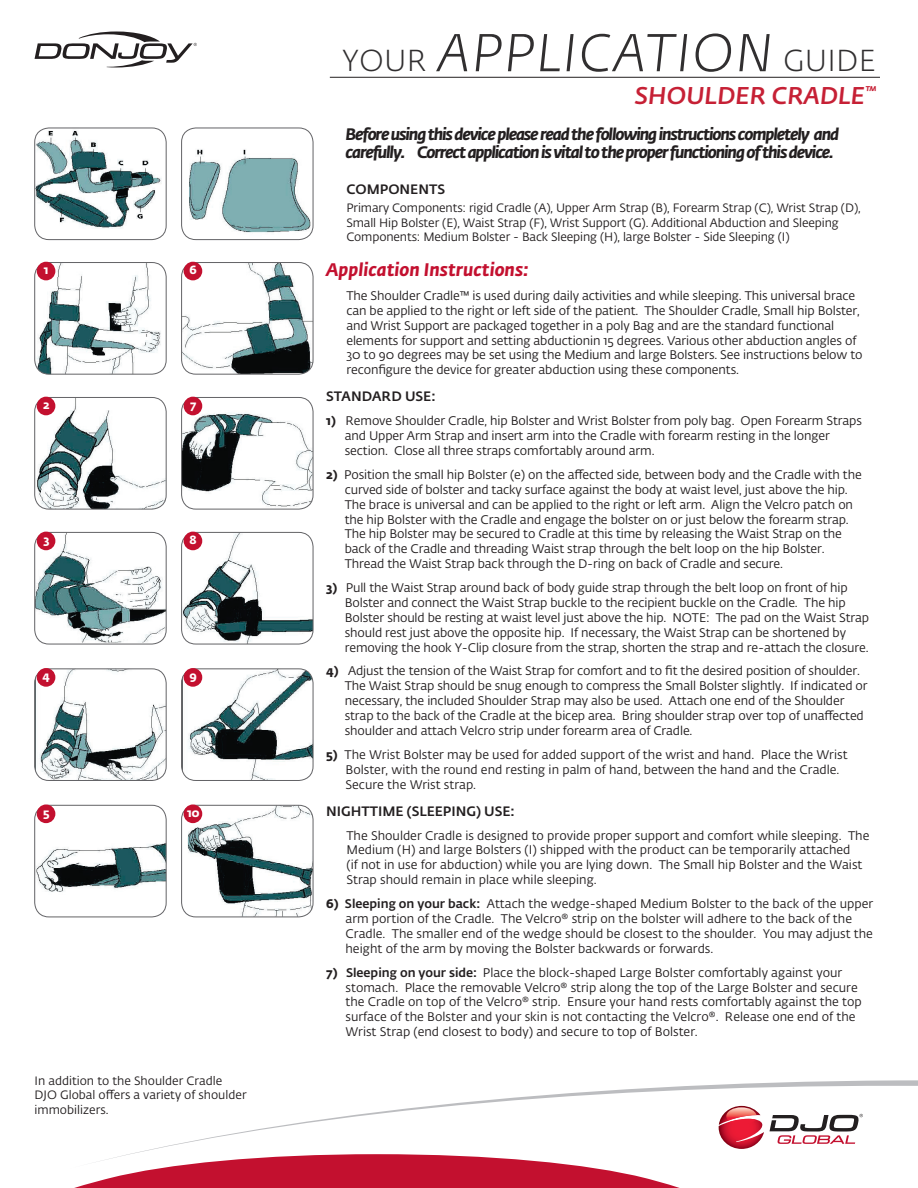
<style>
.page{position:relative;width:918px;height:1188px;background:#fff}
.page>*{position:absolute;margin:0;border:0;box-sizing:border-box;transform-origin:0 0}
.t1{font:italic 300 52.5px "Fedra Sans Alt Pro";letter-spacing:.03em;color:#312f30}
.t2{font:italic 500 24px "Fedra Sans Alt Pro";letter-spacing:.01em;color:#c62035}
.t3{font:italic 700 18px "Fedra Sans Alt Pro";color:#c3102f}
.t4{font:italic 700 16.5px/18px "Fedra Sans Alt Pro";letter-spacing:-.07em;color:#231f20}
.t5{font:500 13.5px "Fedra Sans Alt Pro";color:#231f20}
.t6{font:12.3px/14.9px "Fedra Sans Alt Pro";letter-spacing:-.01em;color:#231f20}
.t7{font:12px/14.4px "Fedra Sans Alt Pro";letter-spacing:-.01em;color:#231f20}
.t8{font:700 11.85px "Fedra Sans Alt Pro";color:#fff}
.s1{font-style:normal;font-size:30px}
.s2{font-weight:700}
.s3{font-weight:500}
</style>
<div class="page">
<img style="left:35px;top:128px;width:131px;height:112px">
<div style="left:35px;top:128px;width:131px;height:112px;border:1px solid #636366;border-radius:14px"></div>
<hr style="left:330px;top:77px;width:550px;height:1px;background:#231f20">
<svg style="left:74px;top:1169px;width:606px;height:19px;background:#ca2c47"></svg>
<svg style="left:99px;top:1080px;width:819px;height:89px"></svg>
<svg style="left:770px;top:1114px;width:93px;height:30px"></svg>
<svg style="left:719px;top:1106px;width:45px;height:43px"></svg>
<svg style="left:35px;top:32px;width:162px;height:35px"></svg>
<img style="left:189px;top:149px;width:124px;height:91px">
<div style="left:181px;top:128px;width:132px;height:112px;border:1px solid #636366;border-radius:14px"></div>
<img style="left:35px;top:263px;width:131px;height:111px">
<div style="left:35px;top:262px;width:131px;height:112px;border:1px solid #636366;border-radius:14px"></div>
<div style="left:37px;top:262px;width:18px;height:18px;background:#c3102f;border-radius:50%"></div>
<img style="left:182px;top:397px;width:131px;height:112px">
<div style="left:181px;top:397px;width:132px;height:112px;border:1px solid #636366;border-radius:14px"></div>
<div style="left:184px;top:397px;width:18px;height:18px;background:#c3102f;border-radius:50%"></div>
<img style="left:35px;top:397px;width:131px;height:112px">
<div style="left:35px;top:397px;width:131px;height:112px;border:1px solid #636366;border-radius:14px"></div>
<div style="left:37px;top:397px;width:18px;height:18px;background:#c3102f;border-radius:50%"></div>
<img style="left:182px;top:532px;width:131px;height:112px">
<div style="left:181px;top:532px;width:132px;height:112px;border:1px solid #636366;border-radius:14px"></div>
<div style="left:184px;top:532px;width:18px;height:18px;background:#c3102f;border-radius:50%"></div>
<img style="left:35px;top:532px;width:131px;height:111px">
<div style="left:35px;top:532px;width:131px;height:112px;border:1px solid #636366;border-radius:14px"></div>
<div style="left:37px;top:532px;width:18px;height:18px;background:#c3102f;border-radius:50%"></div>
<img style="left:182px;top:669px;width:131px;height:111px">
<div style="left:181px;top:669px;width:132px;height:112px;border:1px solid #636366;border-radius:14px"></div>
<div style="left:184px;top:668px;width:18px;height:19px;background:#c3102f;border-radius:50%"></div>
<img style="left:35px;top:669px;width:131px;height:111px">
<div style="left:35px;top:669px;width:131px;height:112px;border:1px solid #636366;border-radius:14px"></div>
<div style="left:37px;top:668px;width:18px;height:19px;background:#c3102f;border-radius:50%"></div>
<img style="left:188px;top:805px;width:125px;height:112px">
<div style="left:181px;top:805px;width:132px;height:112px;border:1px solid #636366;border-radius:14px"></div>
<div style="left:184px;top:804px;width:18px;height:19px;background:#c3102f;border-radius:50%"></div>
<img style="left:35px;top:805px;width:131px;height:111px">
<div style="left:35px;top:805px;width:131px;height:112px;border:1px solid #636366;border-radius:14px"></div>
<div style="left:37px;top:804px;width:18px;height:19px;background:#c3102f;border-radius:50%"></div>
<img style="left:182px;top:263px;width:131px;height:111px">
<div style="left:181px;top:262px;width:132px;height:112px;border:1px solid #636366;border-radius:14px"></div>
<div style="left:184px;top:262px;width:18px;height:18px;background:#c3102f;border-radius:50%"></div>
<p class="t8" style="left:44px;top:261px;width:6px">1</p>
<p class="t8" style="left:190px;top:261px;width:9px">6</p>
<p class="t8" style="left:43px;top:395px;width:8px">2</p>
<p class="t8" style="left:190px;top:395px;width:8px">7</p>
<p class="t8" style="left:43px;top:530px;width:8px">3</p>
<p class="t8" style="left:190px;top:530px;width:9px">8</p>
<p class="t8" style="left:43px;top:667px;width:9px">4</p>
<p class="t8" style="left:190px;top:667px;width:9px">9</p>
<p class="t8" style="left:43px;top:803px;width:8px">5</p>
<p class="t8" style="left:187px;top:803px;width:14px">10</p>
<p class="t7" style="left:35px;top:1073px;width:214px">In addition to the Shoulder Cradle<br>DJO Global offers a variety of shoulder immobilizers.</p>
<h1 class="t1" style="left:342px;top:18px;width:536px"><span class="s1">YOUR</span> APPLICATION <span class="s1">GU IDE</span></h1>
<h2 class="t2" style="left:635px;top:78px;width:243px">SHOULDER CRADLE<sup>™</sup></h2>
<h3 class="t4" style="left:346px;top:125px;width:495px">Before using this device please read the following instructions completely and carefully. Correct application is vital to the proper functioning of this device.</h3>
<p class="t5" style="left:346px;top:179px;width:100px">COMPONENTS</p>
<p class="t7" style="left:346px;top:200px;width:516px">Primary Components: rigid Cradle (A), Upper Arm Strap (B), Forearm Strap (C), Wrist Strap (D),<br>Small Hip Bolster (E), Waist Strap (F), Wrist Support (G). Additional Abduction and Sleeping<br>Components: Medium Bolster - Back Sleeping (H), large Bolster - Side Sleeping (I)</p>
<h3 class="t3" style="left:326px;top:255px;width:204px">Application Instructions:</h3>
<p class="t6" style="left:346px;top:288px;width:518px">The Shoulder Cradle™ is used during daily activities and while sleeping. This universal brace can be applied to the right or left side of the patient. The Shoulder Cradle, Small hip Bolster, and Wrist Support are packaged together in a poly Bag and are the standard functional elements for support and setting abductionin 15 degrees. Various other abduction angles of 30 to 90 degrees may be set using the Medium and large Bolsters. See instructions below to reconfigure the device for greater abduction using these components.</p>
<p class="t5" style="left:326px;top:386px;width:111px">STANDARD USE:</p>
<p class="t6" style="left:345px;top:413px;width:519px;text-indent:-19px"><span class="s2">1)</span> Remove Shoulder Cradle, hip Bolster and Wrist Bolster from poly bag. Open Forearm Straps and Upper Arm Strap and insert arm into the Cradle with forearm resting in the longer section. Close all three straps comfortably around arm.</p>
<p class="t6" style="left:345px;top:467px;width:519px;text-indent:-19px"><span class="s2">2)</span> Position the small hip Bolster (e) on the affected side, between body and the Cradle with the curved side of bolster and tacky surface against the body at waist level, just above the hip.<br>The brace is universal and can be applied to the right or left arm. Align the Velcro patch on the hip Bolster with the Cradle and engage the bolster on or just below the forearm strap.<br>The hip Bolster may be secured to Cradle at this time by releasing the Waist Strap on the back of the Cradle and threading Waist strap through the belt loop on the hip Bolster.<br>Thread the Waist Strap back through the D-ring on back of Cradle and secure.</p>
<p class="t6" style="left:345px;top:580px;width:526px;text-indent:-19px"><span class="s2">3)</span> Pull the Waist Strap around back of body guide strap through the belt loop on front of hip Bolster and connect the Waist Strap buckle to the recipient buckle on the Cradle. The hip Bolster should be resting at waist level just above the hip. NOTE: The pad on the Waist Strap should rest just above the opposite hip. If necessary, the Waist Strap can be shortened by removing the hook Y-Clip closure from the strap, shorten the strap and re-attach the closure.</p>
<p class="t6" style="left:345px;top:663px;width:524px;text-indent:-19px"><span class="s2">4)</span> Adjust the tension of the Waist Strap for comfort and to fit the desired position of shoulder.<br>The Waist Strap should be snug enough to compress the Small Bolster slightly. If indicated or necessary, the included Shoulder Strap may also be used. Attach one end of the Shoulder strap to the back of the Cradle at the bicep area. Bring shoulder strap over top of unaffected shoulder and attach Velcro strip under forearm area of Cradle.</p>
<p class="t6" style="left:346px;top:747px;width:504px;text-indent:-19px"><span class="s2">5)</span> The Wrist Bolster may be used for added support of the wrist and hand. Place the Wrist<br>Bolster, with the round end resting in palm of hand, between the hand and the Cradle.<br>Secure the Wrist strap.</p>
<p class="t5" style="left:326px;top:801px;width:190px">NIGHTTIME (SLEEPING) USE:</p>
<p class="t6" style="left:346px;top:827px;width:525px">The Shoulder Cradle is designed to provide proper support and comfort while sleeping. The Medium (H) and large Bolsters (I) shipped with the product can be temporarily attached<br>(if not in use for abduction) while you are lying down. The Small hip Bolster and the Waist Strap should remain in place while sleeping.</p>
<p class="t6" style="left:346px;top:896px;width:529px;text-indent:-19px"><span class="s2">6)</span> <span class="s3">Sleeping on your back:</span> Attach the wedge-shaped Medium Bolster to the back of the upper arm portion of the Cradle. The Velcro® strip on the bolster will adhere to the back of the Cradle. The smaller end of the wedge should be closest to the shoulder. You may adjust the height of the arm by moving the Bolster backwards or forwards.</p>
<p class="t6" style="left:346px;top:965px;width:518px;text-indent:-19px"><span class="s2">7)</span> <span class="s3">Sleeping on your side:</span> Place the block-shaped Large Bolster comfortably against your stomach. Place the removable Velcro® strip along the top of the Large Bolster and secure the Cradle on top of the Velcro® strip. Ensure your hand rests comfortably against the top surface of the Bolster and your skin is not contacting the Velcro®. Release one end of the Wrist Strap (end closest to body) and secure to top of Bolster.</p>
</div>
